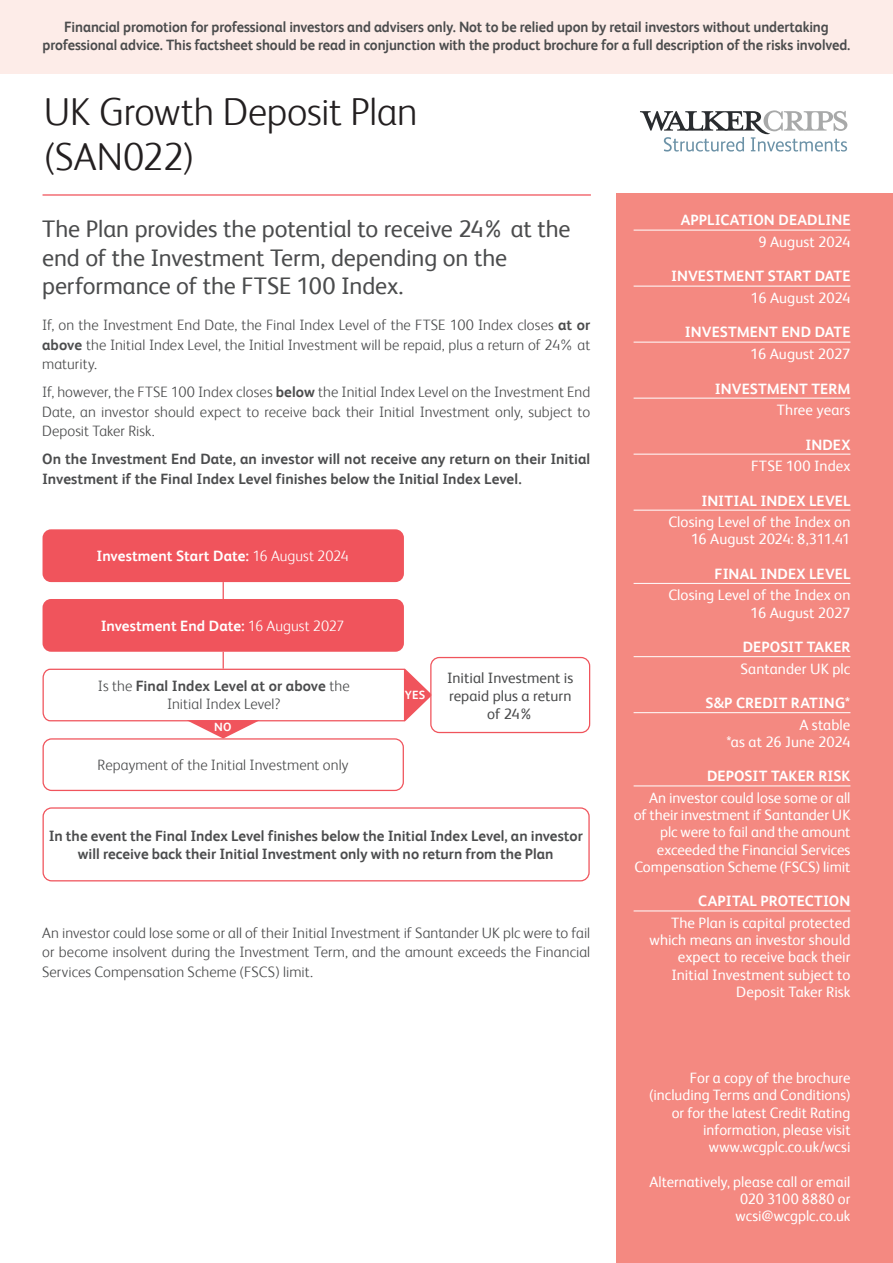
<style>
.page{position:relative;width:893px;height:1263px;background:#fff}
.page>*{position:absolute;margin:0;border:0;box-sizing:border-box;transform-origin:0 0}
.t1{font:300 39px "FS Albert";letter-spacing:-.005em;color:#231f20}
.Introductory_paragraph{font:24px/28.5px "FS Albert";letter-spacing:-.005em;color:#4b4c4d}
.Summary_text{font:15px/17.2px "FS Albert";color:#fff;text-align:right}
.Main_body_text{font:300 15px/19.5px "FS Albert";letter-spacing:.005em;color:#4b4c4d;text-align:justify}
.Main_body_text-2{font:700 15px/19.5px "FS Albert";letter-spacing:-.005em;color:#4b4c4d}
.Main_body_text-3{font:700 15px/18px "FS Albert";letter-spacing:-.005em;color:#4b4c4d;text-align:center;scale:.95 1}
.Summary_heading{font:700 15px "FS Albert";letter-spacing:.005em;color:#fff}
.Main_body_text-4{font:700 15px "FS Albert";color:#fff}
.Main_body_text-5{font:15px/18px "FS Albert";color:#4b4c4d;text-align:center}
.Main_body_text-6{font:700 12px "FS Albert";color:#fff}
.s1{font-weight:700}
.s2{font-weight:300}
</style>
<div class="page">
<div style="left:0;top:0;width:893px;height:73px;background:#fdece8"></div>
<hr style="left:43px;top:194px;width:548px;height:2px;background:#f0545c">
<svg style="left:640px;top:110px;width:207px;height:42px"></svg>
<div style="left:617px;top:193px;width:276px;height:1070px;background:#f48981"></div>
<hr style="left:634px;top:230px;width:216px;height:1px;background:#fff">
<hr style="left:634px;top:286px;width:216px;height:1px;background:#fff">
<hr style="left:634px;top:342px;width:216px;height:1px;background:#fff">
<hr style="left:634px;top:398px;width:216px;height:1px;background:#fff">
<hr style="left:634px;top:454px;width:216px;height:1px;background:#fff">
<hr style="left:634px;top:510px;width:216px;height:1px;background:#fff">
<hr style="left:634px;top:583px;width:216px;height:1px;background:#fff">
<hr style="left:634px;top:656px;width:216px;height:1px;background:#fff">
<hr style="left:634px;top:712px;width:216px;height:1px;background:#fff">
<hr style="left:634px;top:785px;width:216px;height:1px;background:#fff">
<hr style="left:634px;top:910px;width:216px;height:1px;background:#fff">
<div style="left:43px;top:529px;width:361px;height:53px;background:#f0545c;border-radius:9px"></div>
<div style="left:43px;top:599px;width:361px;height:53px;background:#f0545c;border-radius:9px"></div>
<div style="left:43px;top:738px;width:361px;height:53px;border:1px solid #f0545c;border-radius:9px"></div>
<div style="left:430px;top:657px;width:160px;height:76px;border:1px solid #f0545c;border-radius:9px"></div>
<div style="left:43px;top:807px;width:547px;height:74px;border:1px solid #f0545c;border-radius:9px"></div>
<svg style="left:223px;top:582px;width:1px;height:17px"></svg>
<svg style="left:42px;top:652px;width:390px;height:86px"></svg>
<p class="Main_body_text-3" style="left:43px;top:18px;width:852px">Financial promotion for professional investors and advisers only. Not to be relied upon by retail investors without undertaking professional advice. This factsheet should be read in conjunction with the product brochure for a full description of the risks involved.</p>
<p class="t1" style="left:44px;top:89px;width:375px">UK Growth Deposit Plan</p>
<p class="t1" style="left:44px;top:134px;width:152px">(SAN022)</p>
<p class="Introductory_paragraph" style="left:42px;top:215px;width:530px">The Plan provides the potential to receive 24% at the end of the Investment Term, depending on the performance of the FTSE 100 Index.</p>
<p class="Main_body_text" style="left:42px;top:315px;width:550px">If, on the Investment End Date, the Final Index Level of the FTSE 100 Index closes <span class="s1">at or above</span> the Initial Index Level, the Initial Investment will be repaid, plus a return of 24% at maturity.</p>
<p class="Main_body_text" style="left:42px;top:382px;width:550px">If, however, the FTSE 100 Index closes <span class="s1">below</span> the Initial Index Level on the Investment End Date, an investor should expect to receive back their Initial Investment only, subject to Deposit Taker Risk.</p>
<p class="Main_body_text-2" style="left:42px;top:449px;width:550px">On the Investment End Date, an investor will not receive any return on their Initial<br>Investment if the Final Index Level finishes below the Initial Index Level.</p>
<p class="Main_body_text-4" style="left:97px;top:547px;width:253px">Investment Start Date: <span class="s2">16 August 2024</span></p>
<p class="Main_body_text-4" style="left:101px;top:617px;width:245px">Investment End Date: <span class="s2">16 August 2027</span></p>
<p class="Main_body_text-2" style="left:98px;top:676px;width:253px"><span class="s2">Is the</span> Final Index Level at or above <span class="s2">the</span></p>
<p class="Main_body_text" style="left:167px;top:694px;width:115px">Initial Index Level?</p>
<p class="Main_body_text-6" style="left:214px;top:720px;width:19px">NO</p>
<p class="Main_body_text" style="left:98px;top:755px;width:253px">Repayment of the Initial Investment only</p>
<p class="Main_body_text-6" style="left:405px;top:688px;width:22px">YES</p>
<p class="Main_body_text-5" style="left:447px;top:669px;width:128px">Initial Investment is repaid plus a return of 24%</p>
<p class="Main_body_text-2" style="left:49px;top:826px;width:536px;line-height:18px;text-align:center">In the event the Final Index Level finishes below the Initial Index Level, an investor will receive back their Initial Investment only with no return from the Plan</p>
<p class="Main_body_text" style="left:42px;top:923px;width:550px">An investor could lose some or all of their Initial Investment if Santander UK plc were to fail or become insolvent during the Investment Term, and the amount exceeds the Financial Services Compensation Scheme (FSCS) limit.</p>
<p class="Summary_heading" style="left:681px;top:212px;width:171px">APPLICATION DEADLINE</p>
<p class="Summary_text" style="left:758px;top:233px;width:94px">9 August 2024</p>
<p class="Summary_heading" style="left:671px;top:268px;width:181px">INVESTMENT START DATE</p>
<p class="Summary_text" style="left:751px;top:289px;width:101px">16 August 2024</p>
<p class="Summary_heading" style="left:685px;top:324px;width:167px">INVESTMENT END DATE</p>
<p class="Summary_text" style="left:751px;top:345px;width:101px">16 August 2027</p>
<p class="Summary_heading" style="left:715px;top:380px;width:137px">INVESTMENT TERM</p>
<p class="Summary_text" style="left:777px;top:401px;width:75px">Three years</p>
<p class="Summary_heading" style="left:805px;top:436px;width:46px">INDEX</p>
<p class="Summary_text" style="left:751px;top:457px;width:101px">FTSE 100 Index</p>
<p class="Summary_heading" style="left:701px;top:492px;width:150px">INITIAL INDEX LEVEL</p>
<p class="Summary_text" style="left:668px;top:513px;width:184px">Closing Level of the Index on<br>16 August 2024: 8,311.41</p>
<p class="Summary_heading" style="left:715px;top:565px;width:137px">FINAL INDEX LEVEL</p>
<p class="Summary_text" style="left:668px;top:586px;width:184px">Closing Level of the Index on<br>16 August 2027</p>
<p class="Summary_heading" style="left:743px;top:638px;width:109px">DEPOSIT TAKER</p>
<p class="Summary_text" style="left:740px;top:660px;width:111px">Santander UK plc</p>
<p class="Summary_heading" style="left:705px;top:694px;width:146px">S&amp;P CREDIT RATING*</p>
<p class="Summary_text" style="left:726px;top:716px;width:126px">A stable<br>*as at 26 June 2024</p>
<p class="Summary_heading" style="left:707px;top:767px;width:145px">DEPOSIT TAKER RISK</p>
<p class="Summary_text" style="left:634px;top:789px;width:218px">An investor could lose some or all of their investment if Santander UK plc were to fail and the amount exceeded the Financial Services Compensation Scheme (FSCS) limit</p>
<p class="Summary_heading" style="left:698px;top:892px;width:154px">CAPITAL PROTECTION</p>
<p class="Summary_text" style="left:650px;top:914px;width:202px">The Plan is capital protected which means an investor should</p>
<p class="Summary_text" style="left:678px;top:948px;width:174px">expect to receive back their</p>
<p class="Summary_text" style="left:671px;top:966px;width:180px">Initial Investment subject to<br>Deposit Taker Risk</p>
<p class="Summary_text" style="left:649px;top:1069px;width:203px">For a copy of the brochure (including Terms and Conditions) or for the latest Credit Rating information, please visit</p>
<p class="Summary_text" style="left:709px;top:1138px;width:143px">www.wcgplc.co.uk/wcsi</p>
<p class="Summary_text" style="left:649px;top:1173px;width:203px">Alternatively, please call or email</p>
<p class="Summary_text" style="left:740px;top:1190px;width:112px">020 3100 8880 or</p>
<p class="Summary_text" style="left:736px;top:1207px;width:116px">wcsi@wcgplc.co.uk</p>
</div>
